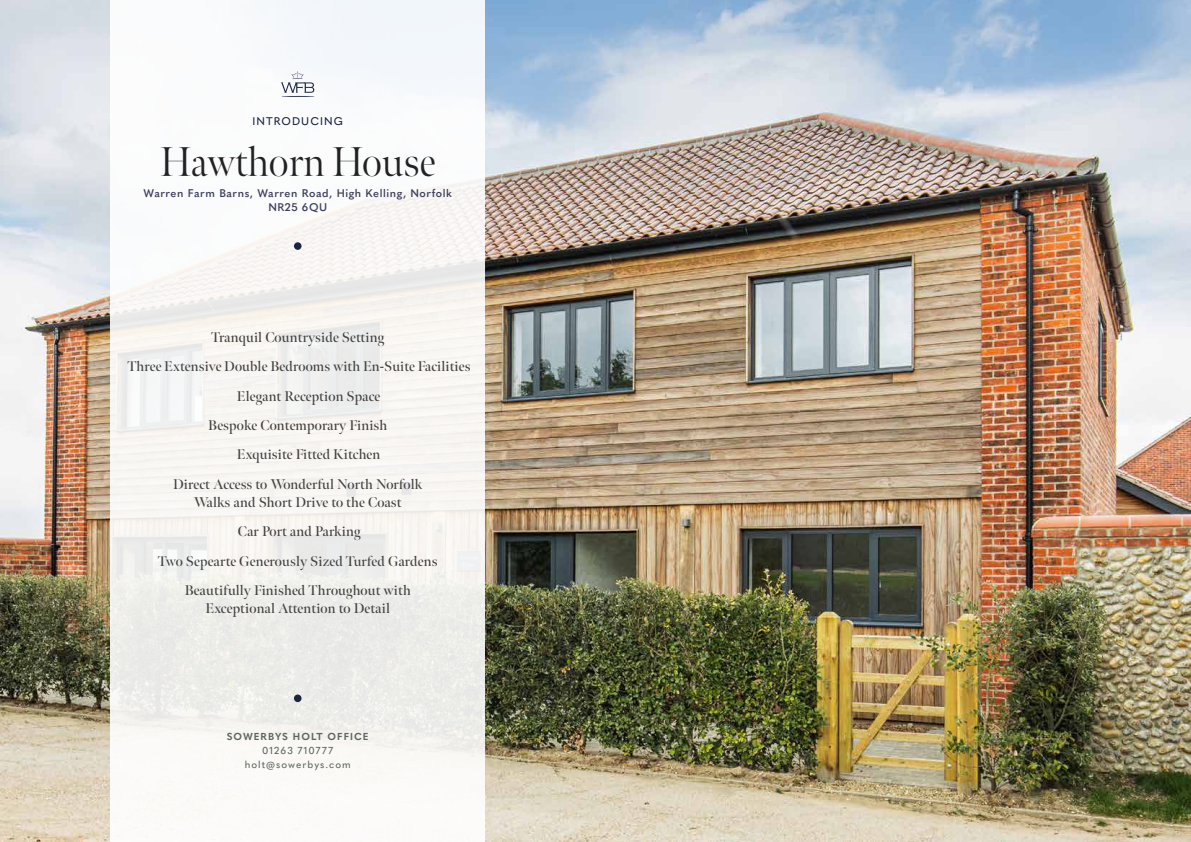
<style>
.page{position:relative;width:1191px;height:842px;background:#fff}
.page>*{position:absolute;margin:0;border:0;box-sizing:border-box;transform-origin:0 0}
.t1{font:300 41.5px "Meno Banner";color:#222223}
.t2{font:600 14px/29.3px "Meno Banner";letter-spacing:.01em;color:#434141;text-align:center}
.t3{font:600 11px/14px "Quasimoda";letter-spacing:.05em;color:#3c3e5b;text-align:center}
.t4{font:500 11px "Quasimoda";letter-spacing:.1em;color:#1b2441}
.t5{font:500 10px/14px "Quasimoda";letter-spacing:.1em;color:#5e6662;text-align:center}
.t6{font:700 10px "Quasimoda";letter-spacing:.1em;color:#5e6662}
</style>
<div class="page">
<img style="left:0;top:0;width:1191px;height:842px">
<div style="left:111px;top:0;width:374px;height:842px;background:linear-gradient(to right,#f6f6f4,#f4f4f2)"></div>
<div style="left:294px;top:242px;width:7px;height:8px;background:#1b2441;border-radius:50%"></div>
<div style="left:294px;top:694px;width:7px;height:8px;background:#1b2441;border-radius:50%"></div>
<svg style="left:281px;top:71px;width:34px;height:26px"></svg>
<p class="t4" style="left:252px;top:113px;width:92px">INTRODUCING</p>
<h1 class="t1" style="left:160px;top:137px;width:277px">Hawthorn House</h1>
<p class="t3" style="left:143px;top:186px;width:310px">Warren Farm Barns, Warren Road, High Kelling, Norfolk<br>NR25 6QU</p>
<p class="t2" style="left:211px;top:323px;width:174px">Tranquil Countryside Setting</p>
<p class="t2" style="left:127px;top:352px;width:345px">Three Extensive Double Bedrooms with En-Suite Facilities</p>
<p class="t2" style="left:237px;top:381px;width:145px">Elegant Reception Space</p>
<p class="t2" style="left:208px;top:411px;width:181px">Bespoke Contemporary Finish</p>
<p class="t2" style="left:237px;top:440px;width:145px">Exquisite Fitted Kitchen</p>
<p class="t2" style="left:173px;top:469px;width:251px">Direct Access to Wonderful North Norfolk</p>
<p class="t2" style="left:158px;top:487px;width:281px">Walks and Short Drive to the Coast<br>Car Port and Parking<br>Two Sepearte Generously Sized Turfed Gardens Beautifully Finished Throughout with</p>
<p class="t2" style="left:205px;top:593px;width:186px">Exceptional Attention to Detail</p>
<p class="t6" style="left:227px;top:728px;width:143px">SOWERBYS HOLT OFFICE</p>
<p class="t5" style="left:245px;top:742px;width:107px">01263 710777 holt@sowerbys.com</p>
</div>
